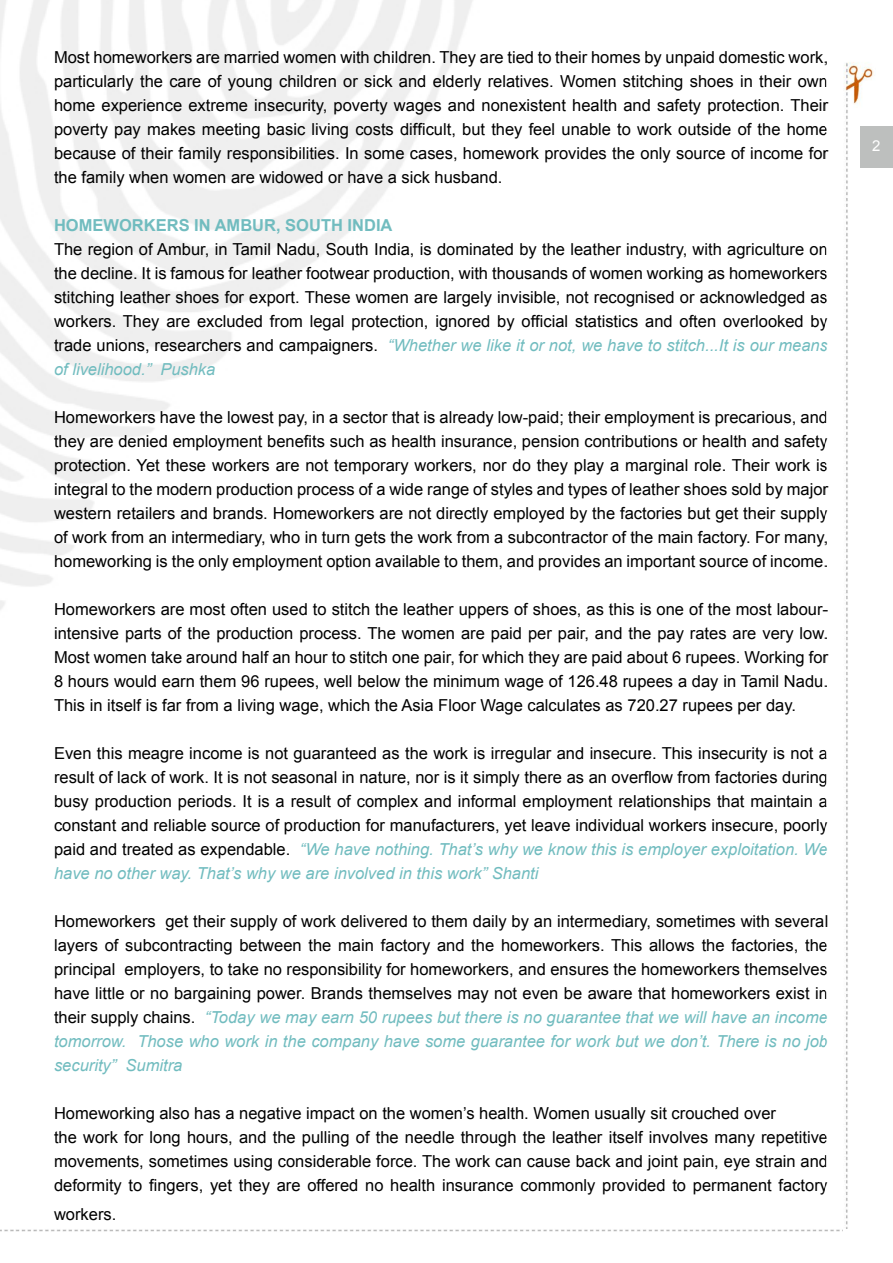
<style>
.page{position:relative;width:893px;height:1263px;background:#fff}
.page>*{position:absolute;margin:0;border:0;box-sizing:border-box;transform-origin:0 0}
.t1{font:16.5px/24px "Arial";color:#000;text-align:justify}
.t2{font:700 16.5px "Arial";color:#71bcbf}
.t3{font:15px "Arial";color:#fff}
.s1{font-style:italic;color:#71bcbf}
</style>
<div class="page">
<img style="left:0;top:1229px;width:843px;height:3px">
<img style="left:844px;top:62px;width:32px;height:1166px">
<p class="t1" style="left:54px;top:45px;width:775px">Most homeworkers are married women with children. They are tied to their homes by unpaid domestic work, particularly the care of young children or sick and elderly relatives. Women stitching shoes in their own home experience extreme insecurity, poverty wages and nonexistent health and safety protection. Their poverty pay makes meeting basic living costs difficult, but they feel unable to work outside of the home because of their family responsibilities. In some cases, homework provides the only source of income for the family when women are widowed or have a sick husband.</p>
<p class="t2" style="left:54px;top:214px;width:340px">HOMEWORKERS IN AMBUR, SOUTH INDIA</p>
<p class="t1" style="left:54px;top:237px;width:775px">The region of Ambur, in Tamil Nadu, South India, is dominated by the leather industry, with agriculture on the decline. It is famous for leather footwear production, with thousands of women working as homeworkers stitching leather shoes for export. These women are largely invisible, not recognised or acknowledged as workers. They are excluded from legal protection, ignored by official statistics and often overlooked by trade unions, researchers and campaigners. <span class="s1">“Whether we like it or not, we have to stitch...It is our means of livelihood.” Pushka</span></p>
<p class="t1" style="left:54px;top:405px;width:776px">Homeworkers have the lowest pay, in a sector that is already low-paid; their employment is precarious, and they are denied employment benefits such as health insurance, pension contributions or health and safety protection. Yet these workers are not temporary workers, nor do they play a marginal role. Their work is integral to the modern production process of a wide range of styles and types of leather shoes sold by major western retailers and brands. Homeworkers are not directly employed by the factories but get their supply of work from an intermediary, who in turn gets the work from a subcontractor of the main factory. For many, homeworking is the only employment option available to them, and provides an important source of income.</p>
<p class="t1" style="left:54px;top:597px;width:775px">Homeworkers are most often used to stitch the leather uppers of shoes, as this is one of the most labour&shy;intensive parts of the production process. The women are paid per pair, and the pay rates are very low.<br>Most women take around half an hour to stitch one pair, for which they are paid about 6 rupees. Working for 8 hours would earn them 96 rupees, well below the minimum wage of 126.48 rupees a day in Tamil Nadu.<br>This in itself is far from a living wage, which the Asia Floor Wage calculates as 720.27 rupees per day.</p>
<p class="t1" style="left:54px;top:741px;width:775px">Even this meagre income is not guaranteed as the work is irregular and insecure. This insecurity is not a result of lack of work. It is not seasonal in nature, nor is it simply there as an overflow from factories during busy production periods. It is a result of complex and informal employment relationships that maintain a constant and reliable source of production for manufacturers, yet leave individual workers insecure, poorly paid and treated as expendable. <span class="s1">“We have nothing. That’s why we know this is employer exploitation. We have no other way. That’s why we are involved in this work” Shanti</span></p>
<p class="t1" style="left:54px;top:909px;width:776px">Homeworkers get their supply of work delivered to them daily by an intermediary, sometimes with several layers of subcontracting between the main factory and the homeworkers. This allows the factories, the principal employers, to take no responsibility for homeworkers, and ensures the homeworkers themselves have little or no bargaining power. Brands themselves may not even be aware that homeworkers exist in their supply chains. <span class="s1">“Today we may earn 50 rupees but there is no guarantee that we will have an income tomorrow. Those who work in the company have some guarantee for work but we don’t. There is no job security” Sumitra</span></p>
<p class="t1" style="left:54px;top:1101px;width:776px;text-align:left">Homeworking also has a negative impact on the women’s health. Women usually sit crouched over<br>the work for long hours, and the pulling of the needle through the leather itself involves many repetitive movements, sometimes using considerable force. The work can cause back and joint pain, eye strain and deformity to fingers, yet they are offered no health insurance commonly provided to permanent factory</p>
<p class="t1" style="left:54px;top:1202px;width:64px">workers.</p>
<p class="t3" style="left:872px;top:136px;width:10px">2</p>
</div>
